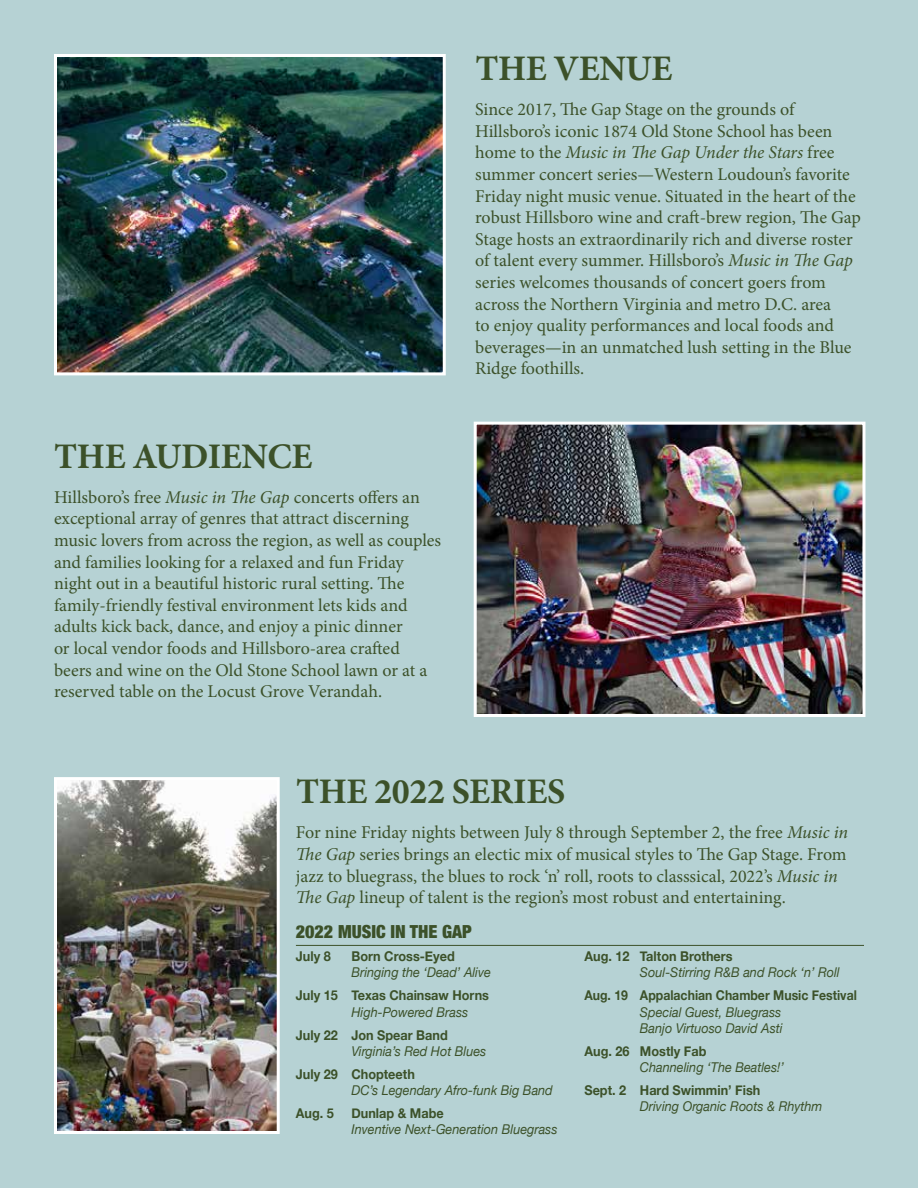
<style>
.page{position:relative;width:918px;height:1188px;background:#b6d2d4}
.page>*{position:absolute;margin:0;border:0;box-sizing:border-box;transform-origin:0 0}
.t1{font:700 36px "Minion Pro";letter-spacing:-.01em;color:#3c5129}
.t2{font:18px/21.6px "Minion Pro";color:#3c5129}
.t3{font:900 condensed 18px "Helvetica Neue";color:#3c5129}
.t4{font:italic 13.5px/16.2px "Helvetica Neue";color:#3c5129;scale:.94 1}
.t5{font:700 13.5px "Helvetica Neue";color:#3c5129;scale:.94 1}
.t6{font:700 13.5px "Helvetica Neue";color:#3c5129;scale:.91 1}
.s1{font-style:italic}
</style>
<div class="page">
<img style="left:58px;top:58px;width:384px;height:313px">
<div style="left:54px;top:54px;width:392px;height:321px;border:3px solid #fff"></div>
<img style="left:58px;top:781px;width:218px;height:349px">
<div style="left:54px;top:777px;width:226px;height:357px;border:3px solid #fff"></div>
<img style="left:478px;top:426px;width:383px;height:287px">
<div style="left:474px;top:422px;width:391px;height:295px;border:3px solid #fff"></div>
<hr style="left:296px;top:945px;width:568px;height:1px;background:#3c5129">
<h1 class="t1" style="left:54px;top:431px;width:260px">THE AUDIENCE</h1>
<p class="t2" style="left:54px;top:486px;width:389px">Hillsboro’s free <span class="s1">Music in The Gap</span> concerts offers an exceptional array of genres that attract discerning music lovers from across the region, as well as couples and families looking for a relaxed and fun Friday night out in a beautiful historic rural setting. The family-friendly festival environment lets kids and adults kick back, dance, and enjoy a pinic dinner<br>or local vendor foods and Hillsboro-area crafted beers and wine on the Old Stone School lawn or at a reserved table on the Locust Grove Verandah.</p>
<h1 class="t1" style="left:475px;top:43px;width:199px">THE VENUE</h1>
<p class="t2" style="left:475px;top:99px;width:387px">Since 2017, The Gap Stage on the grounds of Hillsboro’s iconic 1874 Old Stone School has been home to the <span class="s1">Music in The Gap Under the Stars</span> free summer concert series—Western Loudoun’s favorite Friday night music venue. Situated in the heart of the robust Hillsboro wine and craft-brew region, The Gap Stage hosts an extraordinarily rich and diverse roster of talent every summer. Hillsboro’s <span class="s1">Music in The Gap </span>series welcomes thousands of concert goers from across the Northern Virginia and metro D.C. area<br>to enjoy quality performances and local foods and beverages—in an unmatched lush setting in the Blue Ridge foothills.</p>
<h1 class="t1" style="left:296px;top:766px;width:271px">THE 2022 SERIES</h1>
<p class="t2" style="left:296px;top:822px;width:554px">For nine Friday nights between July 8 through September 2, the free <span class="s1">Music in The Gap</span> series brings an electic mix of musical styles to The Gap Stage. From jazz to bluegrass, the blues to rock ‘n’ roll, roots to classsical, 2022’s <span class="s1">Music in The Gap</span> lineup of talent is the region’s most robust and entertaining.</p>
<p class="t3" style="left:296px;top:917px;width:177px">2022 MUSIC IN THE GAP</p>
<p class="t5" style="left:296px;top:946px;width:39px">July 8</p>
<p class="t5" style="left:351px;top:946px;width:112px">Born Cross-Eyed</p>
<p class="t4" style="left:351px;top:965px;width:150px">Bringing the ‘Dead’ Alive</p>
<p class="t5" style="left:296px;top:985px;width:207px">July 15 Texas Chainsaw Horns</p>
<p class="t4" style="left:351px;top:1004px;width:126px">High-Powered Brass</p>
<p class="t5" style="left:296px;top:1024px;width:163px">July 22 Jon Spear Band</p>
<p class="t4" style="left:351px;top:1044px;width:145px">Virginia’s Red Hot Blues</p>
<p class="t5" style="left:296px;top:1063px;width:128px">July 29 Chopteeth</p>
<p class="t4" style="left:351px;top:1083px;width:216px">DC’s Legendary Afro-funk Big Band</p>
<p class="t5" style="left:296px;top:1102px;width:42px">Aug. 5</p>
<p class="t5" style="left:351px;top:1102px;width:100px">Dunlap &amp; Mabe</p>
<p class="t4" style="left:351px;top:1122px;width:221px">Inventive Next-Generation Bluegrass</p>
<p class="t5" style="left:584px;top:946px;width:159px">Aug. 12 Talton Brothers</p>
<p class="t4" style="left:640px;top:965px;width:214px">Soul-Stirring R&amp;B and Rock ‘n’ Roll</p>
<p class="t6" style="left:584px;top:985px;width:301px">Aug. 19 Appalachian Chamber Music Festival</p>
<p class="t4" style="left:640px;top:1004px;width:153px">Special Guest, Bluegrass<br>Banjo Virtuoso David Asti</p>
<p class="t5" style="left:584px;top:1040px;width:131px">Aug. 26 Mostly Fab</p>
<p class="t4" style="left:640px;top:1060px;width:155px">Channeling ‘The Beatles!’</p>
<p class="t5" style="left:584px;top:1079px;width:189px">Sept. 2 Hard Swimmin’ Fish</p>
<p class="t4" style="left:640px;top:1099px;width:196px">Driving Organic Roots &amp; Rhythm</p>
</div>
